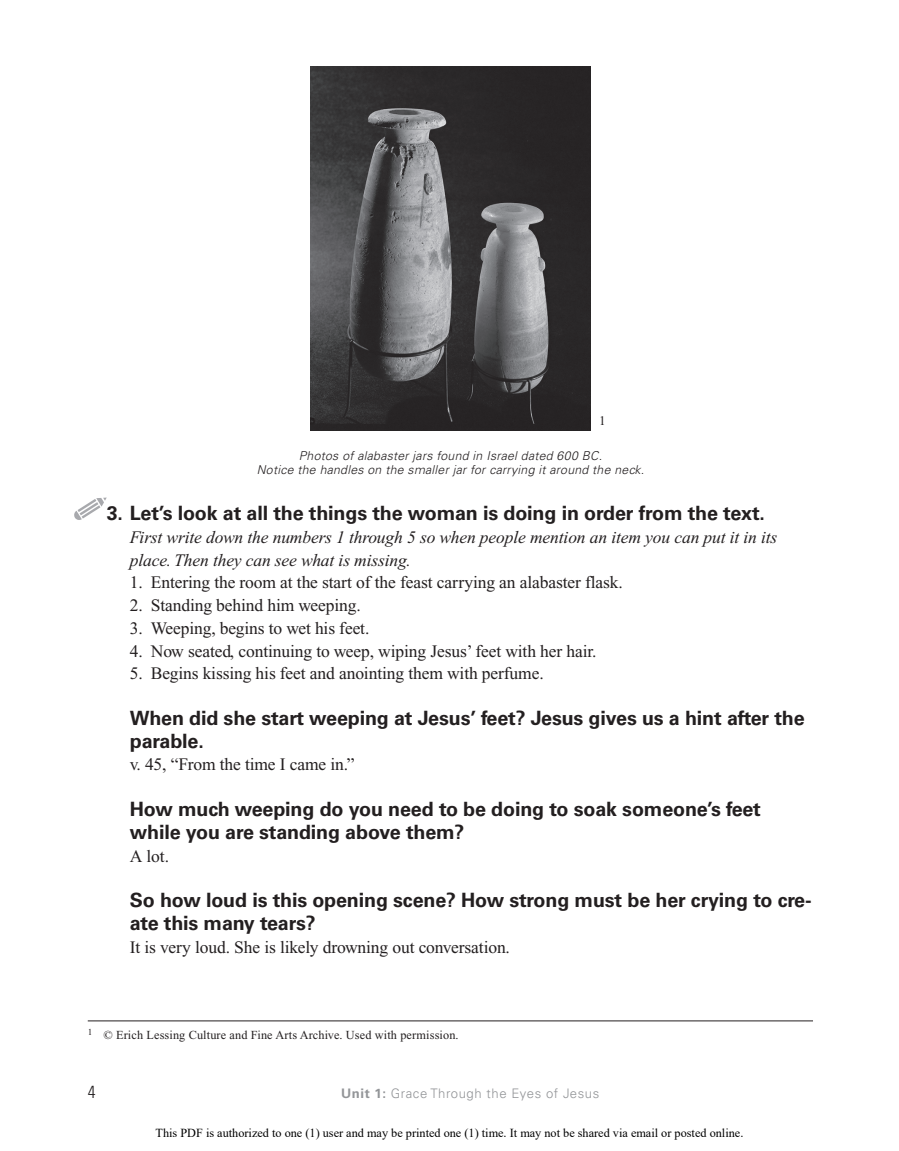
<style>
.page{position:relative;width:899px;height:1151px;background:#fff}
.page>*{position:absolute;margin:0;border:0;box-sizing:border-box;transform-origin:0 0}
.t1{font:700 19.6px/22.8px "Univers LT Std";letter-spacing:-.01em;color:#231f20}
.t2{font:17.5px "Times New Roman";letter-spacing:-.005em;color:#231f20}
.t3{font:italic 17.5px/22.8px "Times New Roman";letter-spacing:-.005em;color:#231f20}
.t4{font:300 condensed 17.5px "Univers LT Std";color:#231f20}
.t5{font:300 13.12px "Univers LT Std";letter-spacing:.04em;color:#939598}
.t6{font:13.12px "Times New Roman";color:#231f20}
.t7{font:italic 300 12.25px/14px "Univers LT Std";letter-spacing:.02em;color:#231f20;text-align:center}
.t8{font:12.25px "Times New Roman";color:#000}
.t9{font:12.25px "Times New Roman";letter-spacing:.01em;color:#231f20}
.s1{font-weight:700}
</style>
<div class="page">
<img style="left:310px;top:67px;width:280px;height:363px">
<hr style="left:88px;top:1020px;width:724px;height:1px;background:#231f20">
<svg style="left:74px;top:497px;width:33px;height:23px"></svg>
<p class="t6" style="left:599px;top:413px;width:8px">1</p>
<p class="t7" style="left:257px;top:449px;width:389px">Photos of alabaster jars found in Israel dated 600 BC.<br>Notice the handles on the smaller jar for carrying it around the neck.</p>
<p class="t1" style="left:107px;top:501px;width:659px">3. Let’s look at all the things the woman is doing in order from the text.</p>
<p class="t3" style="left:130px;top:525px;width:648px">First write down the numbers 1 through 5 so when people mention an item you can put it in its place. Then they can see what is missing.</p>
<p class="t2" style="left:130px;top:572px;width:494px">1. Entering the room at the start of the feast carrying an alabaster flask.</p>
<p class="t2" style="left:130px;top:595px;width:232px">2. Standing behind him weeping.</p>
<p class="t2" style="left:130px;top:618px;width:241px">3. Weeping, begins to wet his feet.</p>
<p class="t2" style="left:130px;top:641px;width:468px">4. Now seated, continuing to weep, wiping Jesus’ feet with her hair.</p>
<p class="t2" style="left:130px;top:663px;width:415px">5. Begins kissing his feet and anointing them with perfume.</p>
<p class="t1" style="left:130px;top:706px;width:676px">When did she start weeping at Jesus’ feet? Jesus gives us a hint after the parable.</p>
<p class="t2" style="left:130px;top:754px;width:226px">v. 45, “From the time I came in.”</p>
<p class="t1" style="left:130px;top:797px;width:632px">How much weeping do you need to be doing to soak someone’s feet while you are standing above them?</p>
<p class="t2" style="left:130px;top:845px;width:41px">A lot.</p>
<p class="t1" style="left:130px;top:888px;width:683px">So how loud is this opening scene? How strong must be her crying to cre&shy;ate this many tears?</p>
<p class="t2" style="left:130px;top:936px;width:381px">It is very loud. She is likely drowning out conversation.</p>
<p class="t9" style="left:88px;top:1027px;width:372px"><sup>1</sup> © Erich Lessing Culture and Fine Arts Archive. Used with permission.</p>
<p class="t4" style="left:88px;top:1081px;width:9px">4</p>
<p class="t5" style="left:341px;top:1084px;width:259px"><span class="s1">Unit 1:</span> Grace Through the Eyes of Jesus</p>
<p class="t8" style="left:155px;top:1123px;width:589px">This PDF is authorized to one (1) user and may be printed one (1) time. It may not be shared via email or posted online.</p>
</div>
